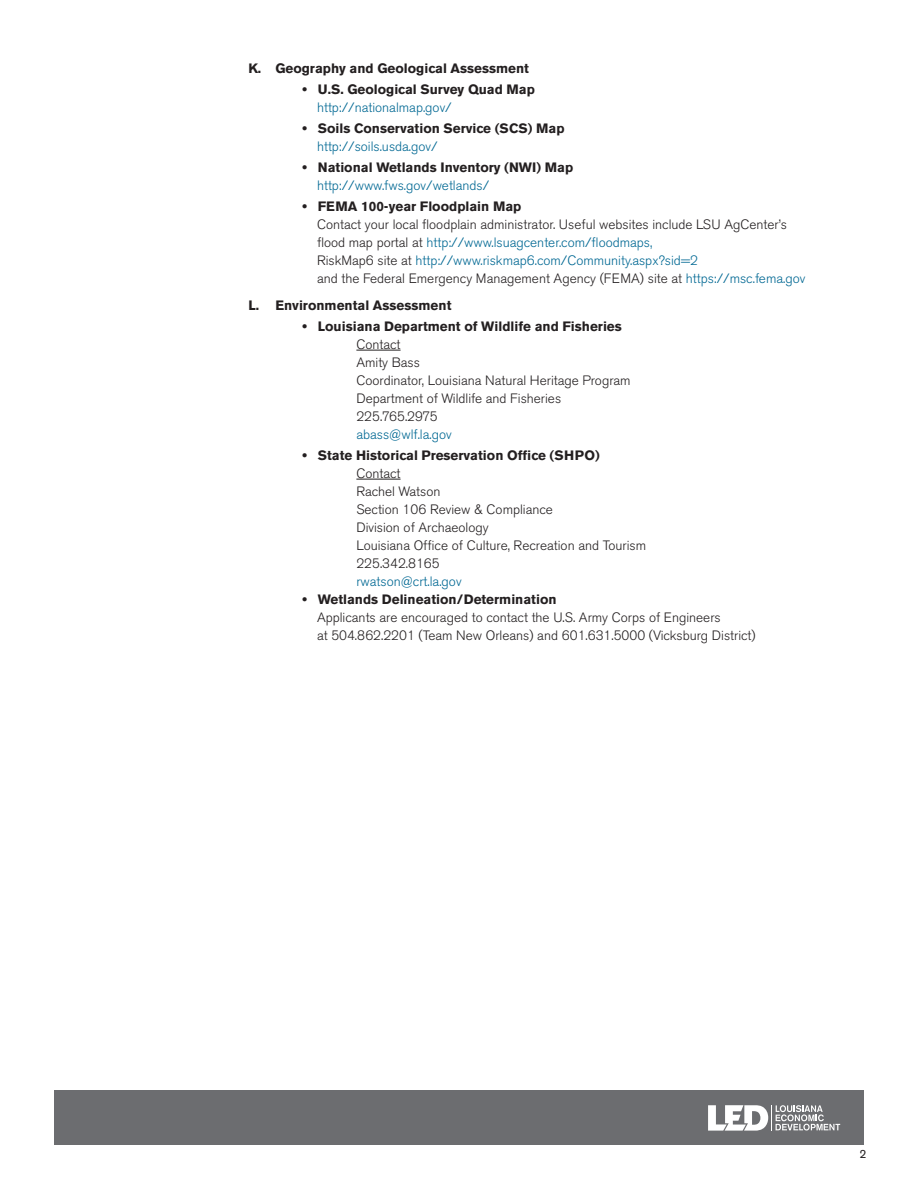
<style>
.page{position:relative;width:918px;height:1188px;background:#fff}
.page>*{position:absolute;margin:0;border:0;box-sizing:border-box;transform-origin:0 0}
.t1{font:300 13.5px/18px "Akzidenz Grotesk BE";color:#231f20}
.t2{font:700 13.5px/18px "Akzidenz Grotesk BE";color:#231f20}
.t3{font:300 13.5px "Akzidenz Grotesk BE";color:#006893}
.t4{font:12px "Akzidenz Grotesk BE";color:#231f20}
.s1{font-weight:300;color:#006893}
.s2{color:#006893}
</style>
<div class="page">
<div style="left:54px;top:1090px;width:810px;height:55px;background:#6c6d70"></div>
<svg style="left:708px;top:1105px;width:132px;height:26px"></svg>
<hr style="left:356px;top:350px;width:45px;height:1px;background:#231f20">
<hr style="left:356px;top:479px;width:45px;height:1px;background:#231f20">
<p class="t2" style="left:248px;top:59px;width:282px">K. Geography and Geological Assessment</p>
<p class="t2" style="left:317px;top:80px;width:219px;text-indent:-15px">• U.S. Geological Survey Quad Map <span class="s1">http://nationalmap.gov/</span></p>
<p class="t2" style="left:317px;top:119px;width:249px;text-indent:-15px">• Soils Conservation Service (SCS) Map <span class="s1">http://soils.usda.gov/</span></p>
<p class="t2" style="left:302px;top:158px;width:272px">• National Wetlands Inventory (NWI) Map</p>
<p class="t3" style="left:317px;top:178px;width:174px">http://www.fws.gov/wetlands/</p>
<p class="t2" style="left:302px;top:197px;width:221px">• FEMA 100-year Floodplain Map</p>
<p class="t1" style="left:317px;top:215px;width:490px">Contact your local floodplain administrator. Useful websites include LSU AgCenter’s flood map portal at <span class="s2">http://www.lsuagcenter.com/floodmaps,<br></span>RiskMap6 site at <span class="s2">http://www.riskmap6.com/Community.aspx?sid=2<br></span>and the Federal Emergency Management Agency (FEMA) site at <span class="s2">https://msc.fema.gov</span></p>
<p class="t2" style="left:248px;top:296px;width:205px">L. Environmental Assessment</p>
<p class="t2" style="left:302px;top:317px;width:321px">• Louisiana Department of Wildlife and Fisheries</p>
<p class="t1" style="left:356px;top:335px;width:46px">Contact</p>
<p class="t1" style="left:356px;top:353px;width:65px">Amity Bass</p>
<p class="t1" style="left:356px;top:371px;width:276px">Coordinator, Louisiana Natural Heritage Program</p>
<p class="t1" style="left:356px;top:389px;width:206px">Department of Wildlife and Fisheries</p>
<p class="t1" style="left:356px;top:407px;width:83px">225.765.2975</p>
<p class="t3" style="left:356px;top:427px;width:97px">abass@wlf.la.gov</p>
<p class="t2" style="left:302px;top:446px;width:299px">• State Historical Preservation Office (SHPO)</p>
<p class="t1" style="left:356px;top:464px;width:46px">Contact</p>
<p class="t1" style="left:356px;top:482px;width:86px">Rachel Watson</p>
<p class="t1" style="left:356px;top:500px;width:198px">Section 106 Review &amp; Compliance</p>
<p class="t1" style="left:356px;top:518px;width:134px">Division of Archaeology</p>
<p class="t1" style="left:356px;top:536px;width:291px">Louisiana Office of Culture, Recreation and Tourism</p>
<p class="t1" style="left:356px;top:554px;width:85px">225.342.8165</p>
<p class="t3" style="left:356px;top:574px;width:107px">rwatson@crt.la.gov</p>
<p class="t2" style="left:302px;top:590px;width:256px">• Wetlands Delineation/Determination</p>
<p class="t1" style="left:317px;top:608px;width:440px">Applicants are encouraged to contact the U.S. Army Corps of Engineers<br>at 504.862.2201 (Team New Orleans) and 601.631.5000 (Vicksburg District)</p>
<p class="t4" style="left:859px;top:1147px;width:8px">2</p>
</div>
